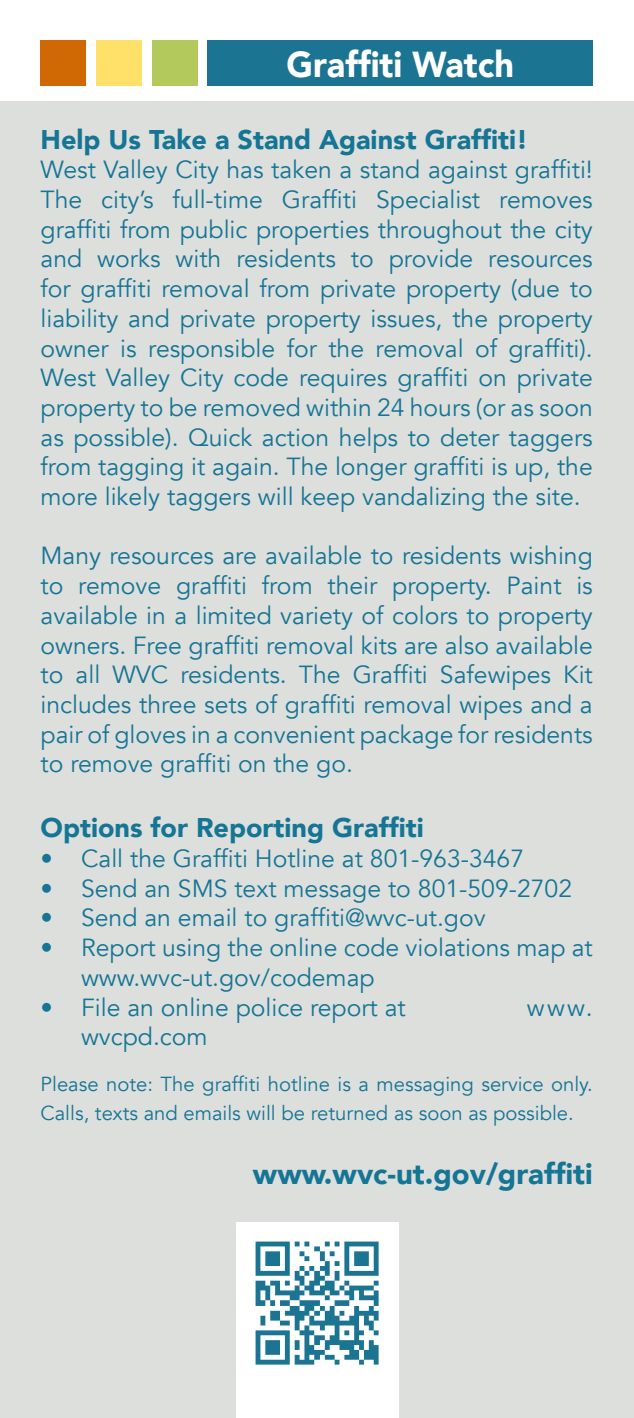
<style>
.page{position:relative;width:634px;height:1418px;background:#fff}
.page>*{position:absolute;margin:0;border:0;box-sizing:border-box;transform-origin:0 0}
.t1{font:900 36px "Avenir";color:#fff;scale:.95 1}
.t2{font:900 29.25px "Avenir";color:#157594}
.t3{font:900 27px "Avenir";color:#157594}
.t4{font:24.75px/29.7px "Avenir";color:#157594;text-align:justify}
.t5{font:20.25px/29.2px "Avenir";color:#157594}
</style>
<div class="page">
<div style="left:0;top:101px;width:633px;height:1317px;background:#dddfdd"></div>
<div style="left:207px;top:40px;width:385px;height:46px;background:#1c7493"></div>
<div style="left:40px;top:40px;width:46px;height:46px;background:#d06904"></div>
<div style="left:96px;top:40px;width:46px;height:46px;background:#ffe169"></div>
<div style="left:152px;top:40px;width:45px;height:46px;background:#b4c95c"></div>
<div style="left:236px;top:1222px;width:162px;height:196px;background:#fff"></div>
<img style="left:255px;top:1241px;width:124px;height:124px">
<p class="t1" style="left:286px;top:33px;width:241px">Graffiti Watch</p>
<p class="t3" style="left:40px;top:116px;width:489px">Help Us Take a Stand Against Graffiti!</p>
<p class="t4" style="left:40px;top:155px;width:553px">West Valley City has taken a stand against graffiti!<br>The city’s full-time Graffiti Specialist removes graffiti from public properties throughout the city and works with residents to provide resources for graffiti removal from private property (due to liability and private property issues, the property owner is responsible for the removal of graffiti).<br>West Valley City code requires graffiti on private property to be removed within 24 hours (or as soon as possible). Quick action helps to deter taggers from tagging it again. The longer graffiti is up, the more likely taggers will keep vandalizing the site.</p>
<p class="t4" style="left:40px;top:541px;width:553px">Many resources are available to residents wishing to remove graffiti from their property. Paint is available in a limited variety of colors to property owners. Free graffiti removal kits are also available to all WVC residents. The Graffiti Safewipes Kit includes three sets of graffiti removal wipes and a pair of gloves in a convenient package for residents to remove graffiti on the go.</p>
<p class="t3" style="left:40px;top:804px;width:384px">Options for Reporting Graffiti</p>
<p class="t4" style="left:40px;top:844px;width:485px">• Call the Graffiti Hotline at 801-963-3467</p>
<p class="t4" style="left:40px;top:873px;width:533px">• Send an SMS text message to 801-509-2702</p>
<p class="t4" style="left:40px;top:903px;width:446px">• Send an email to graffiti@wvc-ut.gov</p>
<p class="t4" style="left:81px;top:933px;width:513px;text-indent:-40px">• Report using the online code violations map at www.wvc-ut.gov/codemap</p>
<p class="t4" style="left:40px;top:992px;width:366px">• File an online police report at</p>
<p class="t4" style="left:526px;top:992px;width:67px">www.</p>
<p class="t4" style="left:81px;top:1022px;width:128px">wvcpd.com</p>
<p class="t5" style="left:40px;top:1069px;width:553px">Please note: The graffiti hotline is a messaging service only.<br>Calls, texts and emails will be returned as soon as possible.</p>
<p class="t2" style="left:253px;top:1149px;width:341px">www.wvc-ut.gov/graffiti</p>
</div>
